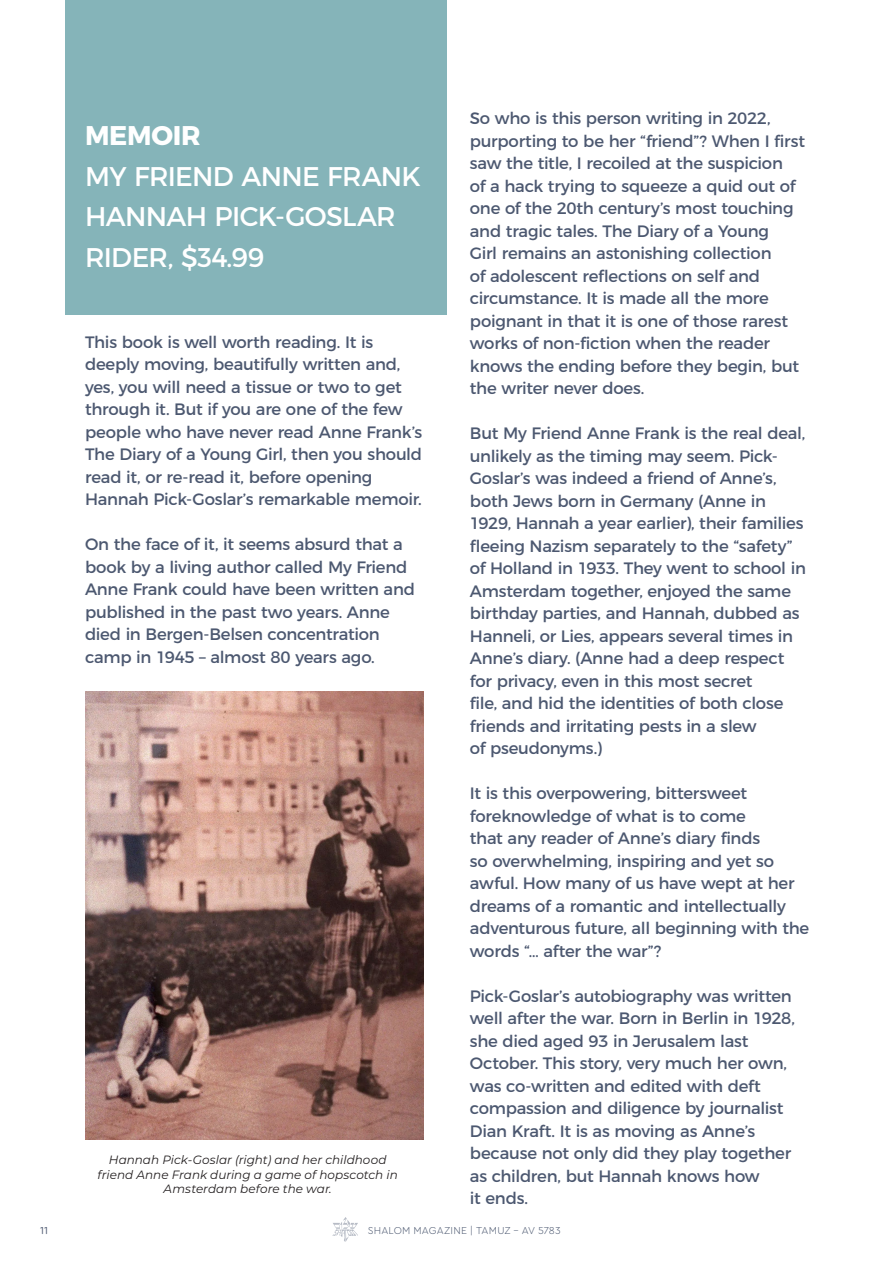
<style>
.page{position:relative;width:893px;height:1263px;background:#fff}
.page>*{position:absolute;margin:0;border:0;box-sizing:border-box;transform-origin:0 0}
.header-copy{font:27px "Montserrat";letter-spacing:-.025em;color:#fff}
.header-copy-2{font:700 27px "Montserrat";letter-spacing:-.01em;color:#fff}
.bodycopy{font:16.5px/22.5px "Montserrat";letter-spacing:-.015em;color:#4c5870}
.t1{font:italic 12px/14.4px "Montserrat";color:#231f20;text-align:center}
.t2{font:300 10.5px "Cera Round Pro";letter-spacing:.015em;color:#4c5870}
.t3{font:10.5px "Cera Round Pro";color:#4c5870}
</style>
<div class="page">
<svg style="left:332px;top:1217px;width:26px;height:25px"></svg>
<div style="left:65px;top:0;width:381px;height:315px;background:#85b4b9"></div>
<img style="left:85px;top:691px;width:338px;height:449px">
<p class="header-copy-2" style="left:85px;top:113px;width:117px">MEMOIR</p>
<p class="header-copy" style="left:85px;top:154px;width:337px">MY FRIEND ANNE FRANK</p>
<p class="header-copy" style="left:85px;top:195px;width:312px">HANNAH PICK-GOSLAR</p>
<p class="header-copy" style="left:85px;top:235px;width:181px">RIDER, $34.99</p>
<p class="bodycopy" style="left:85px;top:329px;width:339px">This book is well worth reading. It is deeply moving, beautifully written and, yes, you will need a tissue or two to get through it. But if you are one of the few people who have never read Anne Frank’s The Diary of a Young Girl, then you should read it, or re-read it, before opening Hannah Pick-Goslar’s remarkable memoir.</p>
<p class="bodycopy" style="left:85px;top:532px;width:332px">On the face of it, it seems absurd that a book by a living author called My Friend Anne Frank could have been written and published in the past two years. Anne died in Bergen-Belsen concentration camp in 1945 – almost 80 years ago.</p>
<p class="t1" style="left:97px;top:1152px;width:302px">Hannah Pick-Goslar (right) and her childhood friend Anne Frank during a game of hopscotch in<br>Amsterdam before the war.</p>
<p class="bodycopy" style="left:470px;top:106px;width:337px">So who is this person writing in 2022, purporting to be her “friend”? When I first saw the title, I recoiled at the suspicion<br>of a hack trying to squeeze a quid out of one of the 20th century’s most touching and tragic tales. The Diary of a Young<br>Girl remains an astonishing collection<br>of adolescent reflections on self and circumstance. It is made all the more poignant in that it is one of those rarest works of non-fiction when the reader knows the ending before they begin, but the writer never does.</p>
<p class="bodycopy" style="left:470px;top:421px;width:338px">But My Friend Anne Frank is the real deal, unlikely as the timing may seem. Pick-Goslar’s was indeed a friend of Anne’s, both Jews born in Germany (Anne in 1929, Hannah a year earlier), their families fleeing Nazism separately to the “safety” of Holland in 1933. They went to school in Amsterdam together, enjoyed the same birthday parties, and Hannah, dubbed as Hanneli, or Lies, appears several times in Anne’s diary. (Anne had a deep respect for privacy, even in this most secret<br>file, and hid the identities of both close friends and irritating pests in a slew</p>
<p class="bodycopy" style="left:470px;top:736px;width:133px">of pseudonyms.)</p>
<p class="bodycopy" style="left:470px;top:781px;width:341px">It is this overpowering, bittersweet foreknowledge of what is to come<br>that any reader of Anne’s diary finds<br>so overwhelming, inspiring and yet so awful. How many of us have wept at her dreams of a romantic and intellectually adventurous future, all beginning with the words “… after the war”?</p>
<p class="bodycopy" style="left:470px;top:983px;width:327px">Pick-Goslar’s autobiography was written well after the war. Born in Berlin in 1928, she died aged 93 in Jerusalem last October. This story, very much her own, was co-written and edited with deft compassion and diligence by journalist Dian Kraft. It is as moving as Anne’s because not only did they play together as children, but Hannah knows how</p>
<p class="bodycopy" style="left:470px;top:1186px;width:60px">it ends.</p>
<p class="t3" style="left:40px;top:1223px;width:9px">11</p>
<p class="t2" style="left:368px;top:1223px;width:194px">SHALOM MAGAZINE | TAMUZ – AV 5783</p>
</div>
